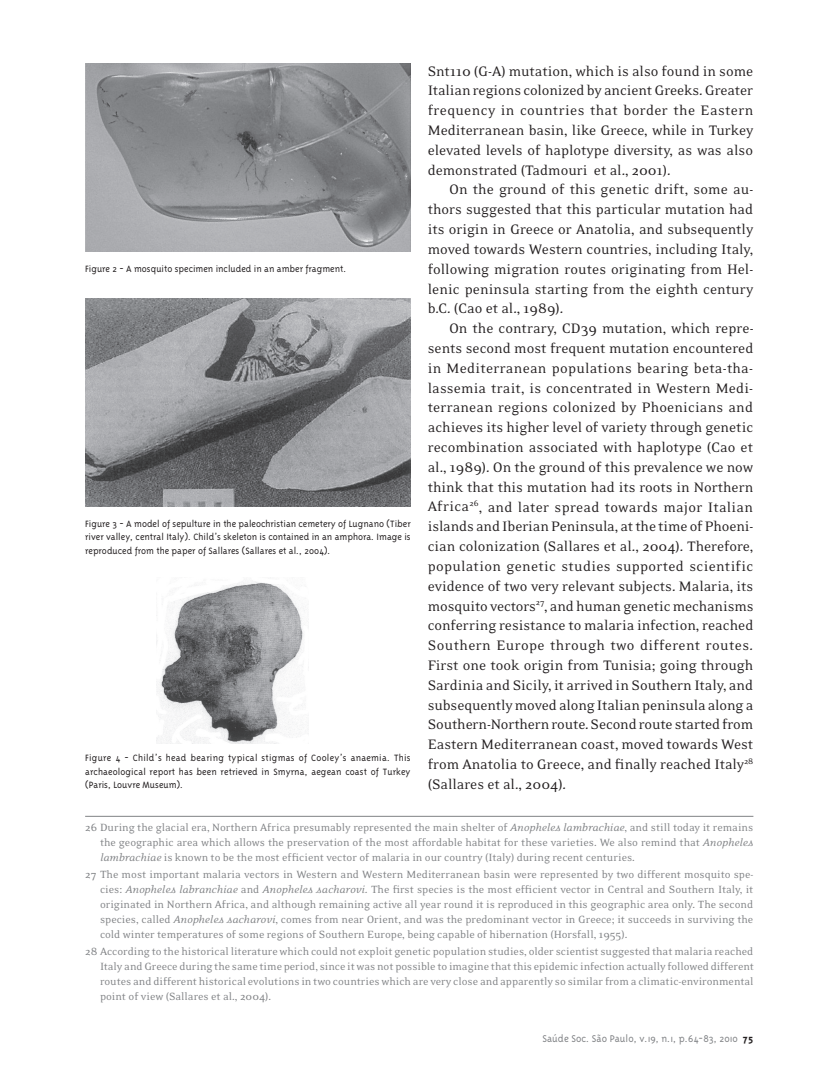
<style>
.page{position:relative;width:830px;height:1085px;background:#fff}
.page>*{position:absolute;margin:0;border:0;box-sizing:border-box;transform-origin:0 0}
.t1{font:15.75px/19.8px "Eidetic Neo";color:#231f20;text-align:justify}
.t2{font:12px/15px "Eidetic Neo";color:#808285;text-align:justify}
.t3{font:300 11.25px "Triplex";color:#808285}
.t4{font:300 10.5px/13.5px "Triplex";color:#231f20;text-align:justify}
.s1{font-style:italic}
.s2{font-weight:700;color:#231f20}
</style>
<div class="page">
<img style="left:156px;top:577px;width:153px;height:166px">
<img style="left:85px;top:64px;width:325px;height:188px">
<img style="left:85px;top:298px;width:325px;height:208px">
<hr style="left:85px;top:815px;width:668px;height:1px;background:#808285">
<p class="t1" style="left:427px;top:61px;width:327px">Snt110 (G-A) mutation, which is also found in some Italian regions colonized by ancient Greeks. Greater frequency in countries that border the Eastern Mediterranean basin, like Greece, while in Turkey elevated levels of haplotype diversity, as was also demonstrated (Tadmouri et al., 2001).</p>
<p class="t1" style="left:427px;top:180px;width:327px;text-indent:21px">On the ground of this genetic drift, some au&shy;thors suggested that this particular mutation had its origin in Greece or Anatolia, and subsequently moved towards Western countries, including Italy, following migration routes originating from Hel&shy;lenic peninsula starting from the eighth century b.C. (Cao et al., 1989).</p>
<p class="t1" style="left:427px;top:319px;width:327px;text-indent:21px">On the contrary, CD39 mutation, which repre&shy;sents second most frequent mutation encountered in Mediterranean populations bearing beta-tha&shy;lassemia trait, is concentrated in Western Medi&shy;terranean regions colonized by Phoenicians and achieves its higher level of variety through genetic recombination associated with haplotype (Cao et al., 1989). On the ground of this prevalence we now think that this mutation had its roots in Northern Africa<sup>26</sup>, and later spread towards major Italian islands and Iberian Peninsula, at the time of Phoeni&shy;cian colonization (Sallares et al., 2004). Therefore, population genetic studies supported scientific evidence of two very relevant subjects. Malaria, its mosquito vectors<sup>27</sup>, and human genetic mechanisms conferring resistance to malaria infection, reached Southern Europe through two different routes.<br>First one took origin from Tunisia; going through Sardinia and Sicily, it arrived in Southern Italy, and subsequently moved along Italian peninsula along a Southern-Northern route. Second route started from Eastern Mediterranean coast, moved towards West from Anatolia to Greece, and finally reached Italy<sup>28 </sup>(Sallares et al., 2004).</p>
<p class="t2" style="left:100px;top:819px;width:654px;text-indent:-15px">26 During the glacial era, Northern Africa presumably represented the main shelter of <span class="s1">Anopheles lambrachiae</span>, and still today it remains the geographic area which allows the preservation of the most affordable habitat for these varieties. We also remind that <span class="s1">Anopheles lambrachiae</span> is known to be the most efficient vector of malaria in our country (Italy) during recent centuries.</p>
<p class="t2" style="left:100px;top:867px;width:654px;text-indent:-15px">27 The most important malaria vectors in Western and Western Mediterranean basin were represented by two different mosquito spe&shy;cies: <span class="s1">Anopheles labranchiae</span> and <span class="s1">Anopheles sacharovi.</span> The first species is the most efficient vector in Central and Southern Italy, it originated in Northern Africa, and although remaining active all year round it is reproduced in this geographic area only. The second species, called <span class="s1">Anopheles sacharovi</span>, comes from near Orient, and was the predominant vector in Greece; it succeeds in surviving the cold winter temperatures of some regions of Southern Europe, being capable of hibernation (Horsfall, 1955).</p>
<p class="t2" style="left:100px;top:944px;width:655px;text-indent:-15px">28 According to the historical literature which could not exploit genetic population studies, older scientist suggested that malaria reached Italy and Greece during the same time period, since it was not possible to imagine that this epidemic infection actually followed different routes and different historical evolutions in two countries which are very close and apparently so similar from a climatic-environmental point of view (Sallares et al., 2004).</p>
<p class="t3" style="left:542px;top:1032px;width:212px">Saúde Soc. São Paulo, v.19, n.1, p.64-83, 2010 <span class="s2">75</span></p>
<p class="t4" style="left:85px;top:262px;width:262px">Figure 2 - A mosquito specimen included in an amber fragment.</p>
<p class="t4" style="left:85px;top:516px;width:327px">Figure 3 - A model of sepulture in the paleochristian cemetery of Lugnano (Tiber river valley, central Italy). Child’s skeleton is contained in an amphora. Image is reproduced from the paper of Sallares (Sallares et al., 2004).</p>
<p class="t4" style="left:85px;top:751px;width:327px">Figure 4 - Child’s head bearing typical stigmas of Cooley’s anaemia. This archaeological report has been retrieved in Smyrna, aegean coast of Turkey (Paris, Louvre Museum).</p>
</div>
